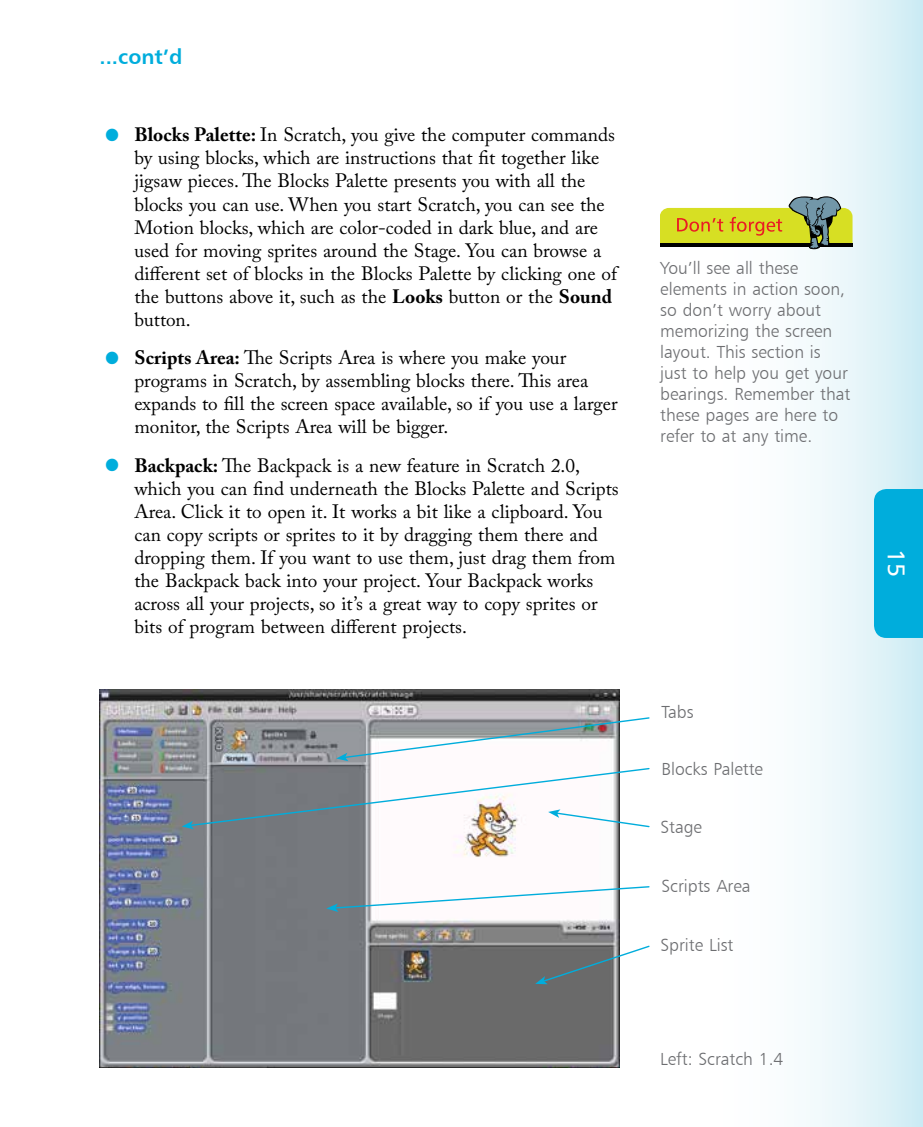
<style>
.page{position:relative;width:923px;height:1127px;background:#fff}
.page>*{position:absolute;margin:0;border:0;box-sizing:border-box;transform-origin:0 0}
.t1{font:24.5px "Humanist 777 BT Roman B";color:#fff}
.t2{font:21px "Humanist 777 BT Bold B";color:#00addc}
.t3{font:19.25px/23.1px "Adobe Caslon Pro";color:#000}
.t4{font:17.5px/21px "Humanist 777 BT Light B";color:#6d6e71}
.s1{font-family:"Humanist 777 BT Bold B";font-size:42px;color:#00addc}
.s2{font-weight:700}
</style>
<div class="page">
<div style="left:649px;top:0;width:274px;height:1126px;background:linear-gradient(to right,#fff,#d9f0f6)"></div>
<div style="left:874px;top:489px;width:49px;height:148px;background:#00addc"></div>
<svg style="left:660px;top:196px;width:192px;height:53px"></svg>
<img style="left:99px;top:689px;width:521px;height:378px">
<svg style="left:535px;top:944px;width:115px;height:39px"></svg>
<svg style="left:326px;top:885px;width:324px;height:26px"></svg>
<svg style="left:182px;top:716px;width:468px;height:113px"></svg>
<p class="t2" style="left:99px;top:44px;width:85px">...cont’d</p>
<p class="t3" style="left:134px;top:123px;width:484px;text-indent:-35px"><span class="s1">•</span> <span class="s2">Blocks Palette:</span> In Scratch, you give the computer commands by using blocks, which are instructions that fit together like jigsaw pieces. The Blocks Palette presents you with all the blocks you can use. When you start Scratch, you can see the Motion blocks, which are color-coded in dark blue, and are used for moving sprites around the Stage. You can browse a different set of blocks in the Blocks Palette by clicking one of the buttons above it, such as the <span class="s2">Looks</span> button or the <span class="s2">Sound </span>button.</p>
<p class="t3" style="left:134px;top:346px;width:485px;text-indent:-35px"><span class="s1">•</span> <span class="s2">Scripts Area:</span> The Scripts Area is where you make your programs in Scratch, by assembling blocks there. This area expands to fill the screen space available, so if you use a larger monitor, the Scripts Area will be bigger.</p>
<p class="t3" style="left:134px;top:453px;width:486px;text-indent:-35px"><span class="s1">•</span> <span class="s2">Backpack:</span> The Backpack is a new feature in Scratch 2.0, which you can find underneath the Blocks Palette and Scripts Area. Click it to open it. It works a bit like a clipboard. You can copy scripts or sprites to it by dragging them there and dropping them. If you want to use them, just drag them from the Backpack back into your project. Your Backpack works across all your projects, so it’s a great way to copy sprites or bits of program between different projects.</p>
<p class="t4" style="left:660px;top:257px;width:192px">You’ll see all these elements in action soon, so don’t worry about memorizing the screen layout. This section is just to help you get your bearings. Remember that these pages are here to refer to at any time.</p>
<p class="t1" style="left:911px;top:549px;width:30px;rotate:90deg">15</p>
<p class="t4" style="left:661px;top:701px;width:33px">Tabs</p>
<p class="t4" style="left:661px;top:757px;width:103px">Blocks Palette</p>
<p class="t4" style="left:660px;top:816px;width:43px">Stage</p>
<p class="t4" style="left:661px;top:875px;width:91px">Scripts Area</p>
<p class="t4" style="left:660px;top:933px;width:74px">Sprite List</p>
<p class="t4" style="left:660px;top:1047px;width:125px">Left: Scratch 1.4</p>
</div>
